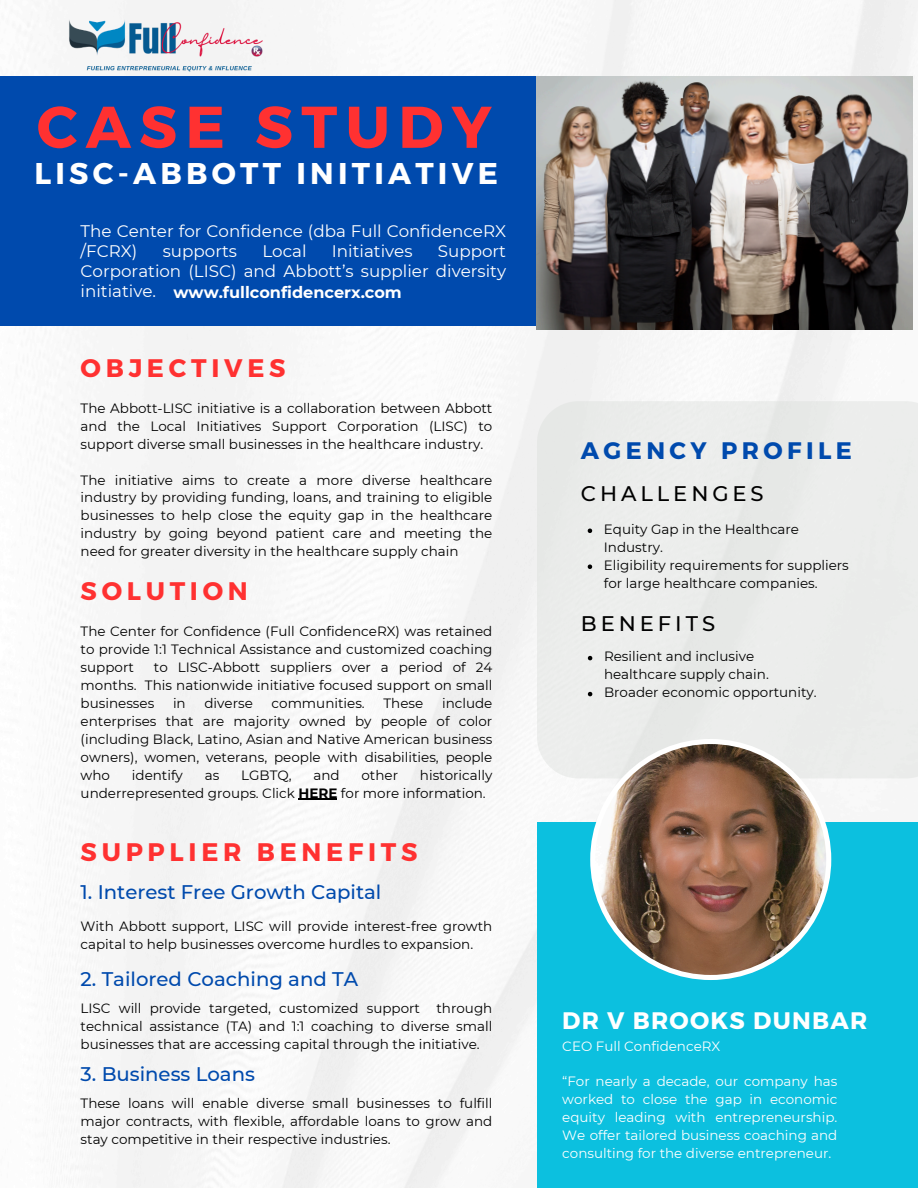
<style>
.page{position:relative;width:918px;height:1188px;background:#fff}
.page>*{position:absolute;margin:0;border:0;box-sizing:border-box;transform-origin:0 0}
.t1{font:700 58.8px "Montserrat";letter-spacing:.14em;color:#ff3131}
.t2{font:700 30px "Montserrat";letter-spacing:.14em;color:#fff}
.t3{font:700 25.35px "Montserrat";letter-spacing:.185em;color:#ff3131}
.t4{font:700 23.85px "Montserrat";letter-spacing:.055em;color:#fff}
.t5{font:700 23.85px "Montserrat";letter-spacing:.185em;color:#004aad}
.t6{font:500 21.15px "Montserrat";letter-spacing:.185em;color:#000}
.t7{font:500 19.65px "Montserrat";color:#004aad}
.t8{font:16.8px/20.2px "Montserrat";color:#fff}
.t9{font:700 16.05px "Montserrat";color:#fff}
.t10{font:13.5px/18px "Montserrat";color:#000;text-align:justify}
.t11{font:13.5px/18px "Montserrat";color:#fff;text-align:justify}
.s1{font-weight:700}
</style>
<div class="page">
<img style="left:0;top:0;width:918px;height:1188px">
<div style="left:0;top:77px;width:617px;height:249px;background:#004aad"></div>
<img style="left:537px;top:77px;width:376px;height:253px">
<div style="left:537px;top:401px;width:381px;height:377px;background:#ecedec"></div>
<div style="left:537px;top:823px;width:381px;height:365px;background:#0cc0df"></div>
<div style="left:590px;top:739px;width:241px;height:241px;background:#fff;border-radius:50%"></div>
<img style="left:595px;top:744px;width:231px;height:231px;border-radius:50%">
<img style="left:67px;top:12px;width:219px;height:65px">
<hr style="left:299px;top:799px;width:38px;height:1px;background:#000">
<svg style="left:588px;top:529px;width:4px;height:4px"></svg>
<svg style="left:588px;top:565px;width:4px;height:4px"></svg>
<svg style="left:588px;top:656px;width:4px;height:4px"></svg>
<svg style="left:588px;top:692px;width:4px;height:4px"></svg>
<h1 class="t1" style="left:37px;top:89px;width:456px">CASE STUDY</h1>
<h1 class="t2" style="left:34px;top:154px;width:465px">LISC-ABBOTT INITIATIVE</h1>
<h6 class="t8" style="left:81px;top:221px;width:427px">The Center for Confidence (dba Full ConfidenceRX /FCRX)</h6>
<h6 class="t8" style="left:163px;top:241px;width:76px">supports</h6>
<h6 class="t8" style="left:262px;top:241px;width:46px">Local</h6>
<h6 class="t8" style="left:332px;top:241px;width:82px">Initiatives</h6>
<h6 class="t8" style="left:81px;top:241px;width:427px;text-align:justify;text-indent:357px">Support Corporation (LISC) and Abbott’s supplier diversity initiative.</h6>
<h5 class="t9" style="left:174px;top:282px;width:230px">www.fullconfidencerx.com</h5>
<p class="t3" style="left:81px;top:351px;width:206px">OBJECTIVES</p>
<h2 class="t10" style="left:81px;top:399px;width:413px">The Abbott-LISC initiative is a collaboration between Abbott and the Local Initiatives Support Corporation (LISC) to support diverse small businesses in the healthcare industry.</h2>
<p class="t10" style="left:81px;top:471px;width:413px">The initiative aims to create a more diverse healthcare industry by providing funding, loans, and training to eligible businesses to help close the equity gap in the healthcare industry by going beyond patient care and meeting the need for greater diversity in the healthcare supply chain</p>
<p class="t3" style="left:81px;top:574px;width:169px">SOLUTION</p>
<h2 class="t10" style="left:81px;top:622px;width:413px">The Center for Confidence (Full ConfidenceRX) was retained to provide 1:1 Technical Assistance and customized coaching support</h2>
<h2 class="t10" style="left:81px;top:658px;width:413px;text-indent:73px">to LISC-Abbott suppliers over a period of 24 months. This nationwide initiative focused support on small businesses</h2>
<h2 class="t10" style="left:81px;top:694px;width:413px;text-indent:361px">include enterprises that are majority owned by people of color (including Black, Latino, Asian and Native American business owners), women, veterans, people with disabilities, people who</h2>
<h2 class="t10" style="left:173px;top:694px;width:14px">in</h2>
<h2 class="t10" style="left:205px;top:694px;width:50px">diverse</h2>
<h2 class="t10" style="left:272px;top:694px;width:95px">communities.</h2>
<h2 class="t10" style="left:384px;top:694px;width:41px">These</h2>
<h2 class="t10" style="left:132px;top:766px;width:53px">identify</h2>
<h2 class="t10" style="left:205px;top:766px;width:16px">as</h2>
<h2 class="t10" style="left:241px;top:766px;width:52px">LGBTQ,</h2>
<h2 class="t10" style="left:313px;top:766px;width:28px">and</h2>
<h2 class="t10" style="left:362px;top:766px;width:38px">other</h2>
<h2 class="t10" style="left:81px;top:766px;width:413px;text-indent:339px">historically underrepresented groups. Click <span class="s1">HERE</span> for more information.</h2>
<p class="t3" style="left:81px;top:836px;width:338px">SUPPLIER BENEFITS</p>
<h2 class="t7" style="left:81px;top:880px;width:302px">1. Interest Free Growth Capital</h2>
<p class="t10" style="left:81px;top:917px;width:413px">With Abbott support, LISC will provide interest-free growth capital to help businesses overcome hurdles to expansion.</p>
<h3 class="t7" style="left:81px;top:967px;width:279px">2. Tailored Coaching and TA</h3>
<p class="t10" style="left:81px;top:999px;width:413px">LISC will provide targeted, customized support through technical assistance (TA) and 1:1 coaching to diverse small businesses that are accessing capital through the initiative.</p>
<h3 class="t7" style="left:81px;top:1062px;width:176px">3. Business Loans</h3>
<p class="t10" style="left:81px;top:1095px;width:413px">These loans will enable diverse small businesses to fulfill major contracts, with flexible, affordable loans to grow and stay competitive in their respective industries.</p>
<p class="t5" style="left:581px;top:435px;width:273px">AGENCY PROFILE</p>
<h2 class="t6" style="left:581px;top:481px;width:184px">CHALLENGES</h2>
<p class="t10" style="left:604px;top:520px;width:197px">Equity Gap in the Healthcare<br>Industry.</p>
<p class="t10" style="left:604px;top:556px;width:247px">Eligibility requirements for suppliers for large healthcare companies.</p>
<h4 class="t6" style="left:581px;top:610px;width:136px">BENEFITS</h4>
<h4 class="t10" style="left:604px;top:648px;width:166px">Resilient and inclusive healthcare supply chain.</h4>
<p class="t10" style="left:604px;top:684px;width:214px">Broader economic opportunity.</p>
<p class="t4" style="left:562px;top:1005px;width:307px">DR V BROOKS DUNBAR</p>
<p class="t11" style="left:562px;top:1037px;width:160px">CEO Full ConfidenceRX</p>
<h2 class="t11" style="left:562px;top:1072px;width:277px">“For nearly a decade, our company has worked to close the gap in economic equity leading with entrepreneurship.<br>We offer tailored business coaching and consulting for the diverse entrepreneur.</h2>
</div>
